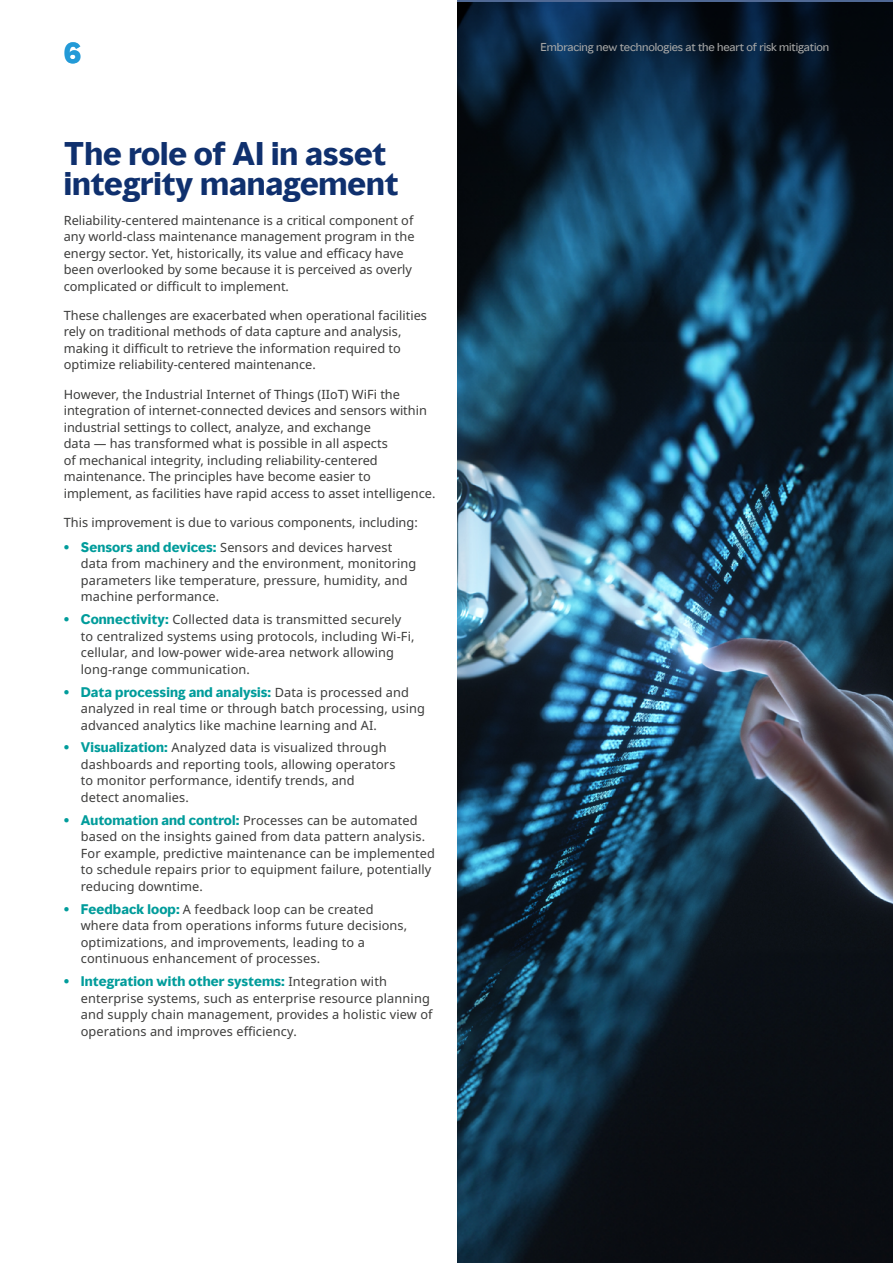
<style>
.page{position:relative;width:893px;height:1263px;background:#fff}
.page>*{position:absolute;margin:0;border:0;box-sizing:border-box;transform-origin:0 0}
.t1{font:700 30px/30px "MMC Display";color:#0f306e}
.t2{font:700 27px "MMC Display";color:#239ad7}
.t3{font:12.75px/16.5px "Noto Sans";letter-spacing:.01em;color:#3c3c3b}
.t4{font:700 12.75px "MMC Display";letter-spacing:.01em;color:#009c9b}
.t5{font:10.5px "MMC Display";letter-spacing:-.01em;color:#a8a8a7}
.s1{font-family:"MMC Display";font-weight:700;color:#009c9b}
.s2{font-family:"Noto Sans";font-weight:400;color:#3c3c3b}
</style>
<div class="page">
<img style="left:457px;top:842px;width:436px;height:421px">
<img style="left:457px;top:0;width:436px;height:842px">
<h2 class="t2" style="left:64px;top:35px;width:19px">6</h2>
<h1 class="t1" style="left:64px;top:139px;width:336px">The role of AI in asset integrity management</h1>
<p class="t3" style="left:64px;top:212px;width:352px">Reliability-centered maintenance is a critical component of any world-class maintenance management program in the energy sector. Yet, historically, its value and efficacy have been overlooked by some because it is perceived as overly complicated or difficult to implement.</p>
<p class="t3" style="left:64px;top:307px;width:365px">These challenges are exacerbated when operational facilities rely on traditional methods of data capture and analysis, making it difficult to retrieve the information required to optimize reliability-centered maintenance.</p>
<p class="t3" style="left:64px;top:386px;width:373px">However, the Industrial Internet of Things (IIoT) WiFi the integration of internet-connected devices and sensors within industrial settings to collect, analyze, and exchange<br>data — has transformed what is possible in all aspects<br>of mechanical integrity, including reliability-centered maintenance. The principles have become easier to implement, as facilities have rapid access to asset intelligence.</p>
<p class="t3" style="left:64px;top:514px;width:355px">This improvement is due to various components, including:</p>
<p class="t3" style="left:81px;top:539px;width:337px;text-indent:-17px"><span class="s1">• Sensors and devices:</span> Sensors and devices harvest data from machinery and the environment, monitoring parameters like temperature, pressure, humidity, and machine performance.</p>
<p class="t3" style="left:81px;top:612px;width:335px;text-indent:-17px"><span class="s1">• Connectivity:</span> Collected data is transmitted securely to centralized systems using protocols, including Wi-Fi, cellular, and low-power wide-area network allowing long-range communication.</p>
<p class="t4" style="left:64px;top:683px;width:347px">• Data processing and analysis: <span class="s2">Data is processed and</span></p>
<p class="t3" style="left:81px;top:700px;width:346px">analyzed in real time or through batch processing, using advanced analytics like machine learning and AI.</p>
<p class="t3" style="left:81px;top:740px;width:316px;text-indent:-17px"><span class="s1">• Visualization:</span> Analyzed data is visualized through dashboards and reporting tools, allowing operators to monitor performance, identify trends, and detect anomalies.</p>
<p class="t3" style="left:81px;top:812px;width:356px;text-indent:-17px"><span class="s1">• Automation and control:</span> Processes can be automated based on the insights gained from data pattern analysis.<br>For example, predictive maintenance can be implemented to schedule repairs prior to equipment failure, potentially reducing downtime.</p>
<p class="t3" style="left:81px;top:901px;width:328px;text-indent:-17px"><span class="s1">• Feedback loop:</span> A feedback loop can be created where data from operations informs future decisions, optimizations, and improvements, leading to a continuous enhancement of processes.</p>
<p class="t4" style="left:64px;top:973px;width:325px">• Integration with other systems: <span class="s2">Integration with</span></p>
<p class="t3" style="left:81px;top:990px;width:353px">enterprise systems, such as enterprise resource planning and supply chain management, provides a holistic view of operations and improves efficiency.</p>
<p class="t5" style="left:541px;top:40px;width:290px">Embracing new technologies at the heart of risk mitigation</p>
</div>
